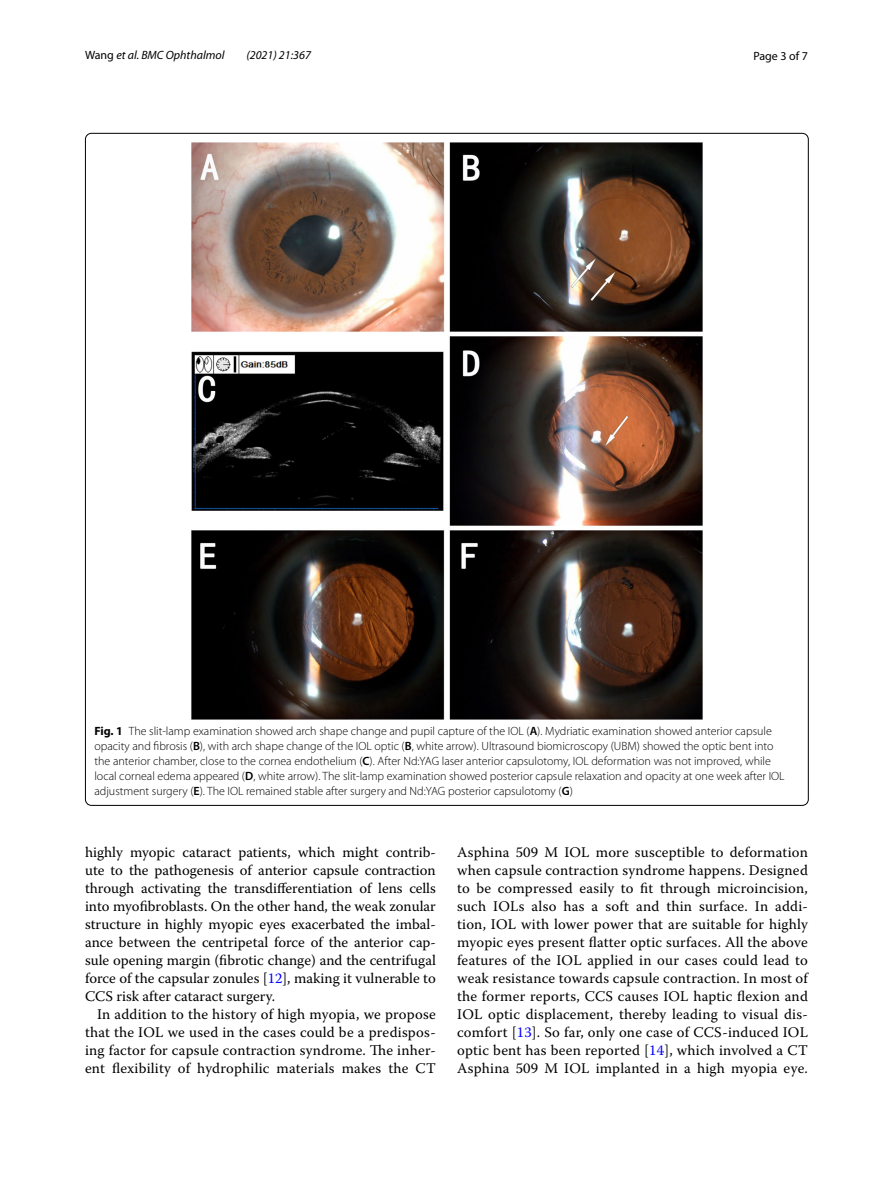
<style>
.page{position:relative;width:893px;height:1187px;background:#fff}
.page>*{position:absolute;margin:0;border:0;box-sizing:border-box;transform-origin:0 0}
.t1{font:14.7px/18px "Warnock Pro";letter-spacing:.015em;color:#000;text-align:justify}
.t2{font:300 12px/15px "Myriad Pro";color:#000}
.t3{font:italic 12px "Myriad Pro";color:#000}
.t4{font:12px "Myriad Pro";color:#000}
.s1{font-style:normal}
.s2{font-weight:700}
.s3{font-weight:600}
.s4{color:#00f}
</style>
<div class="page">
<img style="left:192px;top:142px;width:510px;height:578px">
<p class="t3" style="left:85px;top:48px;width:141px"><span class="s1">Wang</span> et al. BMC Ophthalmol</p>
<p class="t3" style="left:246px;top:48px;width:66px">(2021) 21:367</p>
<p class="t4" style="left:753px;top:48px;width:56px">Page 3 of 7</p>
<p class="t2" style="left:94px;top:723px;width:692px"><span class="s2">Fig. 1</span> The slit-lamp examination showed arch shape change and pupil capture of the IOL (<span class="s3">A</span>). Mydriatic examination showed anterior capsule opacity and fibrosis (<span class="s3">B</span>), with arch shape change of the IOL optic (<span class="s3">B</span>, white arrow). Ultrasound biomicroscopy (UBM) showed the optic bent into the anterior chamber, close to the cornea endothelium (<span class="s3">C</span>). After Nd:YAG laser anterior capsulotomy, IOL deformation was not improved, while local corneal edema appeared (<span class="s3">D</span>, white arrow). The slit-lamp examination showed posterior capsule relaxation and opacity at one week after IOL adjustment surgery (<span class="s3">E</span>). The IOL remained stable after surgery and Nd:YAG posterior capsulotomy (<span class="s3">G</span>)</p>
<p class="t1" style="left:85px;top:842px;width:352px">highly myopic cataract patients, which might contrib&shy;ute to the pathogenesis of anterior capsule contraction through activating the transdifferentiation of lens cells into myofibroblasts. On the other hand, the weak zonular structure in highly myopic eyes exacerbated the imbal&shy;ance between the centripetal force of the anterior cap&shy;sule opening margin (fibrotic change) and the centrifugal force of the capsular zonules [<span class="s4">12</span>], making it vulnerable to CCS risk after cataract surgery.</p>
<p class="t1" style="left:85px;top:1004px;width:352px;text-indent:12px">In addition to the history of high myopia, we propose that the IOL we used in the cases could be a predispos&shy;ing factor for capsule contraction syndrome. The inher&shy;ent flexibility of hydrophilic materials makes the CT</p>
<p class="t1" style="left:457px;top:842px;width:352px">Asphina 509 M IOL more susceptible to deformation when capsule contraction syndrome happens. Designed to be compressed easily to fit through microincision, such IOLs also has a soft and thin surface. In addi&shy;tion, IOL with lower power that are suitable for highly myopic eyes present flatter optic surfaces. All the above features of the IOL applied in our cases could lead to weak resistance towards capsule contraction. In most of the former reports, CCS causes IOL haptic flexion and IOL optic displacement, thereby leading to visual dis&shy;comfort [<span class="s4">13</span>]. So far, only one case of CCS-induced IOL optic bent has been reported [<span class="s4">14</span>], which involved a CT Asphina 509 M IOL implanted in a high myopia eye.</p>
</div>
